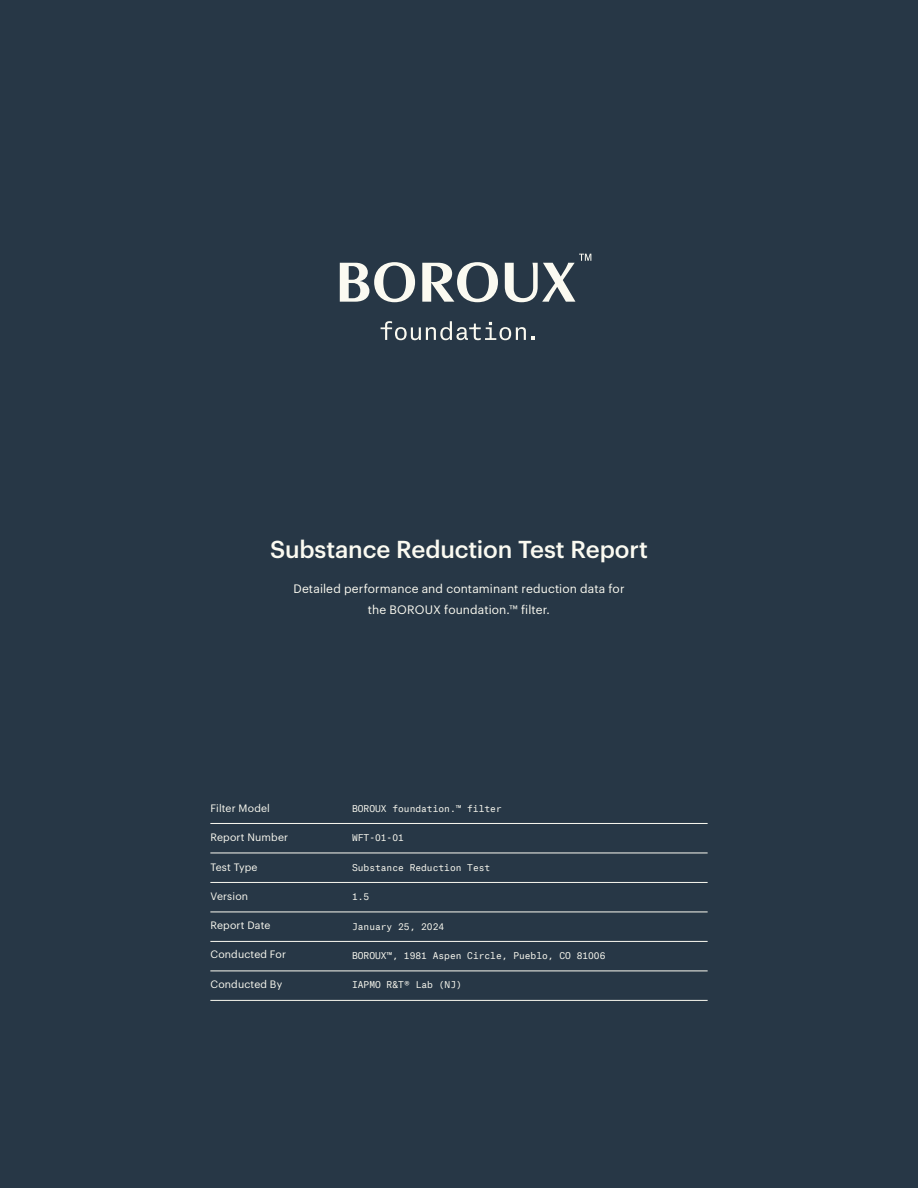
<style>
.page{position:relative;width:918px;height:1188px;background:#273746}
.page>*{position:absolute;margin:0;border:0;box-sizing:border-box;transform-origin:0 0}
.t1{font:500 24px "Graphik";letter-spacing:-.005em;color:#fbfaf1}
.t2{font:12px/21px "Graphik";letter-spacing:.01em;color:#fbfaf1;text-align:center}
.t3{font:10.5px "Graphik";letter-spacing:.015em;color:#fbfaf1}
.t4{font:9px "Atlas Typewriter LC";color:#fbfaf1}
</style>
<div class="page">
<svg style="left:340px;top:262px;width:75px;height:40px"></svg>
<svg style="left:422px;top:262px;width:76px;height:40px"></svg>
<svg style="left:381px;top:321px;width:154px;height:19px"></svg>
<svg style="left:505px;top:254px;width:86px;height:48px"></svg>
<hr style="left:210px;top:823px;width:498px;height:1px;background:#fbfaf1">
<hr style="left:210px;top:853px;width:498px;height:1px;background:#fbfaf1">
<hr style="left:210px;top:882px;width:498px;height:1px;background:#fbfaf1">
<hr style="left:210px;top:912px;width:498px;height:1px;background:#fbfaf1">
<hr style="left:210px;top:941px;width:498px;height:1px;background:#fbfaf1">
<hr style="left:210px;top:971px;width:498px;height:1px;background:#fbfaf1">
<hr style="left:210px;top:1000px;width:498px;height:1px;background:#fbfaf1">
<h1 class="t1" style="left:270px;top:531px;width:379px">Substance Reduction Test Report</h1>
<h2 class="t2" style="left:293px;top:578px;width:333px">Detailed performance and contaminant reduction data for the BOROUX foundation.™ filter.</h2>
<p class="t3" style="left:210px;top:800px;width:61px">Filter Model</p>
<p class="t3" style="left:210px;top:830px;width:79px">Report Number</p>
<p class="t3" style="left:210px;top:859px;width:49px">Test Type</p>
<p class="t3" style="left:210px;top:888px;width:39px">Version</p>
<p class="t3" style="left:210px;top:917px;width:62px">Report Date</p>
<p class="t3" style="left:210px;top:947px;width:77px">Conducted For</p>
<p class="t3" style="left:210px;top:976px;width:73px">Conducted By</p>
<p class="t4" style="left:352px;top:801px;width:151px">BOROUX foundation.™ filter</p>
<p class="t4" style="left:352px;top:831px;width:53px">WFT-01-01</p>
<p class="t4" style="left:352px;top:860px;width:140px">Substance Reduction Test</p>
<p class="t4" style="left:352px;top:889px;width:19px">1.5</p>
<p class="t4" style="left:352px;top:919px;width:94px">January 25, 2024</p>
<p class="t4" style="left:352px;top:948px;width:255px">BOROUX™, 1981 Aspen Circle, Pueblo, CO 81006</p>
<p class="t4" style="left:352px;top:978px;width:111px">IAPMO R&amp;T® Lab (NJ)</p>
</div>
